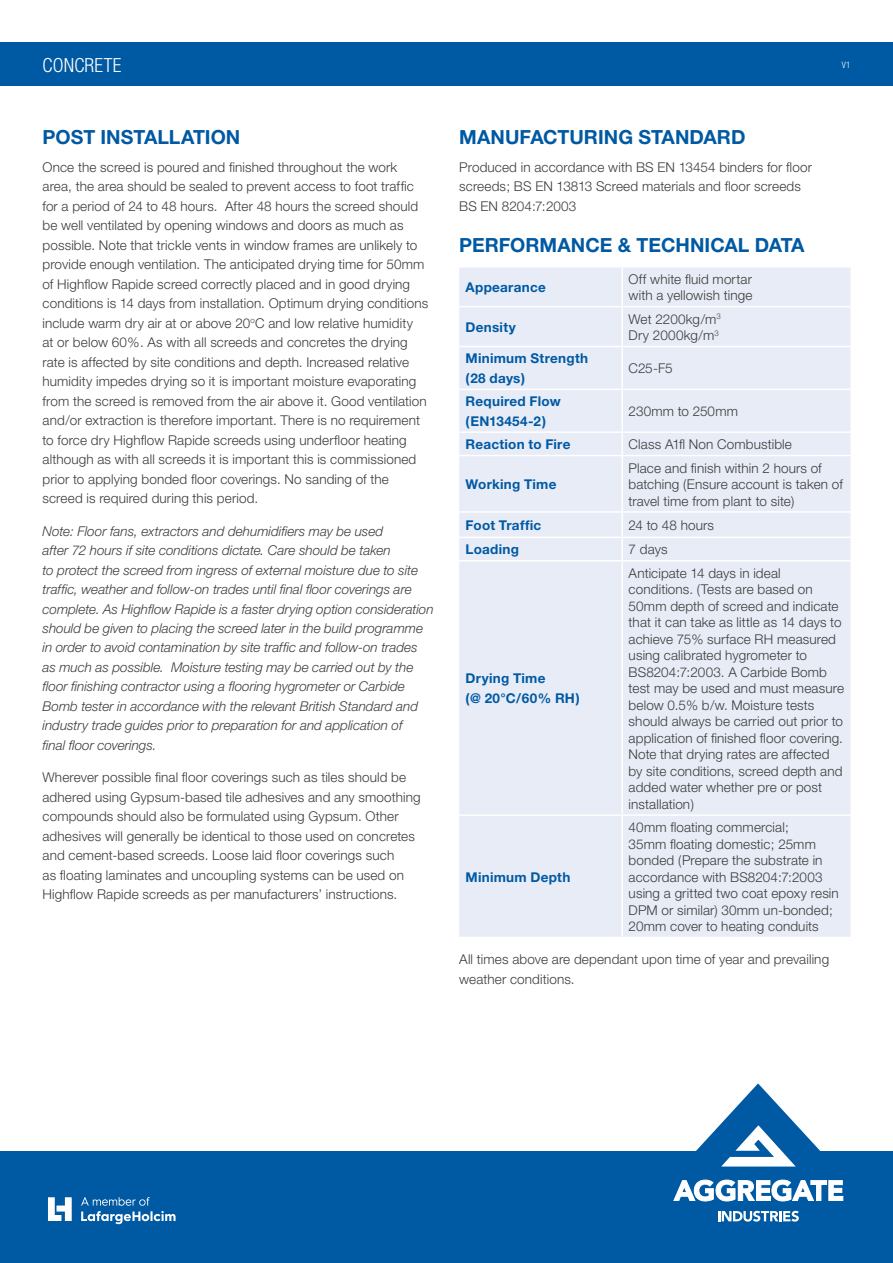
<style>
.page{position:relative;width:893px;height:1263px;background:#fff}
.page>*{position:absolute;margin:0;border:0;box-sizing:border-box;transform-origin:0 0}
.t1{font:700 19.5px "Helvetica Neue";color:#0059a3}
.t2{font:300 condensed 19.5px "Helvetica Neue";letter-spacing:.01em;color:#fff}
.t3{font:300 13.5px/19.5px "Helvetica Neue";letter-spacing:.01em;color:#3c3c3b}
.t4{font:italic 300 13.5px/19.5px "Helvetica Neue";color:#3c3c3b}
.t5{font:700 13.5px/19.5px "Helvetica Neue";letter-spacing:.02em;color:#0059a3}
.t6{font:300 condensed 9px "Helvetica Neue";color:#fff}
</style>
<div class="page">
<div style="left:0;top:1151px;width:893px;height:112px;background:#0059a3"></div>
<svg style="left:673px;top:1083px;width:171px;height:118px"></svg>
<svg style="left:718px;top:1211px;width:81px;height:10px"></svg>
<div style="left:0;top:43px;width:893px;height:43px;background:#0059a3"></div>
<svg style="left:48px;top:1197px;width:24px;height:24px"></svg>
<svg style="left:81px;top:1197px;width:95px;height:27px"></svg>
<div style="left:459px;top:268px;width:391px;height:669px;background:#e8ecf7"></div>
<hr style="left:459px;top:306px;width:163px;height:1px;background:#fff">
<hr style="left:459px;top:346px;width:163px;height:1px;background:#fff">
<hr style="left:459px;top:389px;width:163px;height:1px;background:#fff">
<hr style="left:459px;top:431px;width:163px;height:2px;background:#fff">
<hr style="left:459px;top:455px;width:163px;height:1px;background:#fff">
<hr style="left:459px;top:511px;width:163px;height:2px;background:#fff">
<hr style="left:459px;top:537px;width:163px;height:1px;background:#fff">
<hr style="left:459px;top:560px;width:163px;height:1px;background:#fff">
<hr style="left:459px;top:814px;width:163px;height:2px;background:#fff">
<hr style="left:621px;top:268px;width:2px;height:38px;background:#fff">
<hr style="left:621px;top:307px;width:2px;height:39px;background:#fff">
<hr style="left:621px;top:347px;width:2px;height:42px;background:#fff">
<hr style="left:621px;top:390px;width:2px;height:41px;background:#fff">
<hr style="left:621px;top:433px;width:2px;height:22px;background:#fff">
<hr style="left:621px;top:456px;width:2px;height:55px;background:#fff">
<hr style="left:621px;top:513px;width:2px;height:24px;background:#fff">
<hr style="left:621px;top:538px;width:2px;height:22px;background:#fff">
<hr style="left:621px;top:561px;width:2px;height:253px;background:#fff">
<hr style="left:621px;top:816px;width:2px;height:121px;background:#fff">
<hr style="left:622px;top:306px;width:228px;height:1px;background:#fff">
<hr style="left:622px;top:346px;width:228px;height:1px;background:#fff">
<hr style="left:622px;top:389px;width:228px;height:1px;background:#fff">
<hr style="left:622px;top:431px;width:228px;height:2px;background:#fff">
<hr style="left:622px;top:455px;width:228px;height:1px;background:#fff">
<hr style="left:622px;top:511px;width:228px;height:2px;background:#fff">
<hr style="left:622px;top:537px;width:228px;height:1px;background:#fff">
<hr style="left:622px;top:560px;width:228px;height:1px;background:#fff">
<hr style="left:622px;top:814px;width:228px;height:2px;background:#fff">
<h1 class="t2" style="left:43px;top:54px;width:80px">CONCRETE</h1>
<p class="t6" style="left:842px;top:59px;width:10px">V1</p>
<h1 class="t1" style="left:43px;top:125px;width:199px">POST INSTALLATION</h1>
<p class="t3" style="left:43px;top:157px;width:387px">Once the screed is poured and finished throughout the work area, the area should be sealed to prevent access to foot traffic for a period of 24 to 48 hours. After 48 hours the screed should be well ventilated by opening windows and doors as much as possible. Note that trickle vents in window frames are unlikely to provide enough ventilation. The anticipated drying time for 50mm of Highflow Rapide screed correctly placed and in good drying conditions is 14 days from installation. Optimum drying conditions include warm dry air at or above 20<sup>o</sup>C and low relative humidity<br>at or below 60%. As with all screeds and concretes the drying rate is affected by site conditions and depth. Increased relative humidity impedes drying so it is important moisture evaporating from the screed is removed from the air above it. Good ventilation and/or extraction is therefore important. There is no requirement to force dry Highflow Rapide screeds using underfloor heating although as with all screeds it is important this is commissioned prior to applying bonded floor coverings. No sanding of the screed is required during this period.</p>
<p class="t4" style="left:43px;top:521px;width:393px">Note: Floor fans, extractors and dehumidifiers may be used<br>after 72 hours if site conditions dictate. Care should be taken<br>to protect the screed from ingress of external moisture due to site traffic, weather and follow-on trades until final floor coverings are complete. As Highflow Rapide is a faster drying option consideration should be given to placing the screed later in the build programme in order to avoid contamination by site traffic and follow-on trades as much as possible. Moisture testing may be carried out by the floor finishing contractor using a flooring hygrometer or Carbide Bomb tester in accordance with the relevant British Standard and industry trade guides prior to preparation for and application of<br>final floor coverings.</p>
<p class="t3" style="left:43px;top:767px;width:380px">Wherever possible final floor coverings such as tiles should be adhered using Gypsum-based tile adhesives and any smoothing compounds should also be formulated using Gypsum. Other adhesives will generally be identical to those used on concretes and cement-based screeds. Loose laid floor coverings such<br>as floating laminates and uncoupling systems can be used on Highflow Rapide screeds as per manufacturers’ instructions.</p>
<h1 class="t1" style="left:459px;top:125px;width:288px">MANUFACTURING STANDARD</h1>
<p class="t3" style="left:459px;top:157px;width:354px">Produced in accordance with BS EN 13454 binders for floor screeds; BS EN 13813 Screed materials and floor screeds<br>BS EN 8204:7:2003</p>
<h1 class="t1" style="left:459px;top:232px;width:347px">PERFORMANCE &amp; TECHNICAL DATA</h1>
<p class="t5" style="left:466px;top:277px;width:82px">Appearance</p>
<p class="t3" style="left:629px;top:270px;width:125px;line-height:16.5px">Off white fluid mortar with a yellowish tinge</p>
<p class="t5" style="left:466px;top:317px;width:52px">Density</p>
<p class="t3" style="left:629px;top:310px;width:94px;line-height:16.5px">Wet 2200kg/m<sup>3<br></sup>Dry 2000kg/m<sup>3</sup></p>
<p class="t5" style="left:466px;top:349px;width:124px">Minimum Strength (28 days)</p>
<p class="t3" style="left:629px;top:358px;width:46px">C25-F5</p>
<p class="t5" style="left:466px;top:391px;width:97px">Required Flow (EN13454-2)</p>
<p class="t3" style="left:629px;top:401px;width:111px">230mm to 250mm</p>
<p class="t5" style="left:466px;top:434px;width:106px">Reaction to Fire</p>
<p class="t3" style="left:629px;top:434px;width:165px">Class A1fl Non Combustible</p>
<p class="t5" style="left:466px;top:474px;width:92px">Working Time</p>
<p class="t3" style="left:629px;top:459px;width:216px;line-height:16.5px">Place and finish within 2 hours of batching (Ensure account is taken of travel time from plant to site)</p>
<p class="t5" style="left:466px;top:515px;width:77px">Foot Traffic</p>
<p class="t3" style="left:629px;top:515px;width:87px">24 to 48 hours</p>
<p class="t5" style="left:466px;top:539px;width:55px">Loading</p>
<p class="t3" style="left:629px;top:539px;width:40px">7 days</p>
<p class="t5" style="left:466px;top:669px;width:116px">Drying Time<br>(@ 20°C/60% RH)</p>
<p class="t3" style="left:629px;top:564px;width:217px;line-height:16.5px">Anticipate 14 days in ideal conditions. (Tests are based on<br>50mm depth of screed and indicate that it can take as little as 14 days to achieve 75% surface RH measured using calibrated hygrometer to<br>BS8204:7:2003. A Carbide Bomb test may be used and must measure below 0.5% b/w. Moisture tests should always be carried out prior to application of finished floor covering.<br>Note that drying rates are affected by site conditions, screed depth and added water whether pre or post installation)</p>
<p class="t3" style="left:629px;top:819px;width:212px;line-height:16.5px">40mm floating commercial;<br>35mm floating domestic; 25mm bonded (Prepare the substrate in accordance with BS8204:7:2003 using a gritted two coat epoxy resin<br>DPM or similar) 30mm un-bonded;<br>20mm cover to heating conduits</p>
<p class="t3" style="left:459px;top:949px;width:371px">All times above are dependant upon time of year and prevailing weather conditions.</p>
<p class="t5" style="left:466px;top:867px;width:106px">Minimum Depth</p>
</div>
